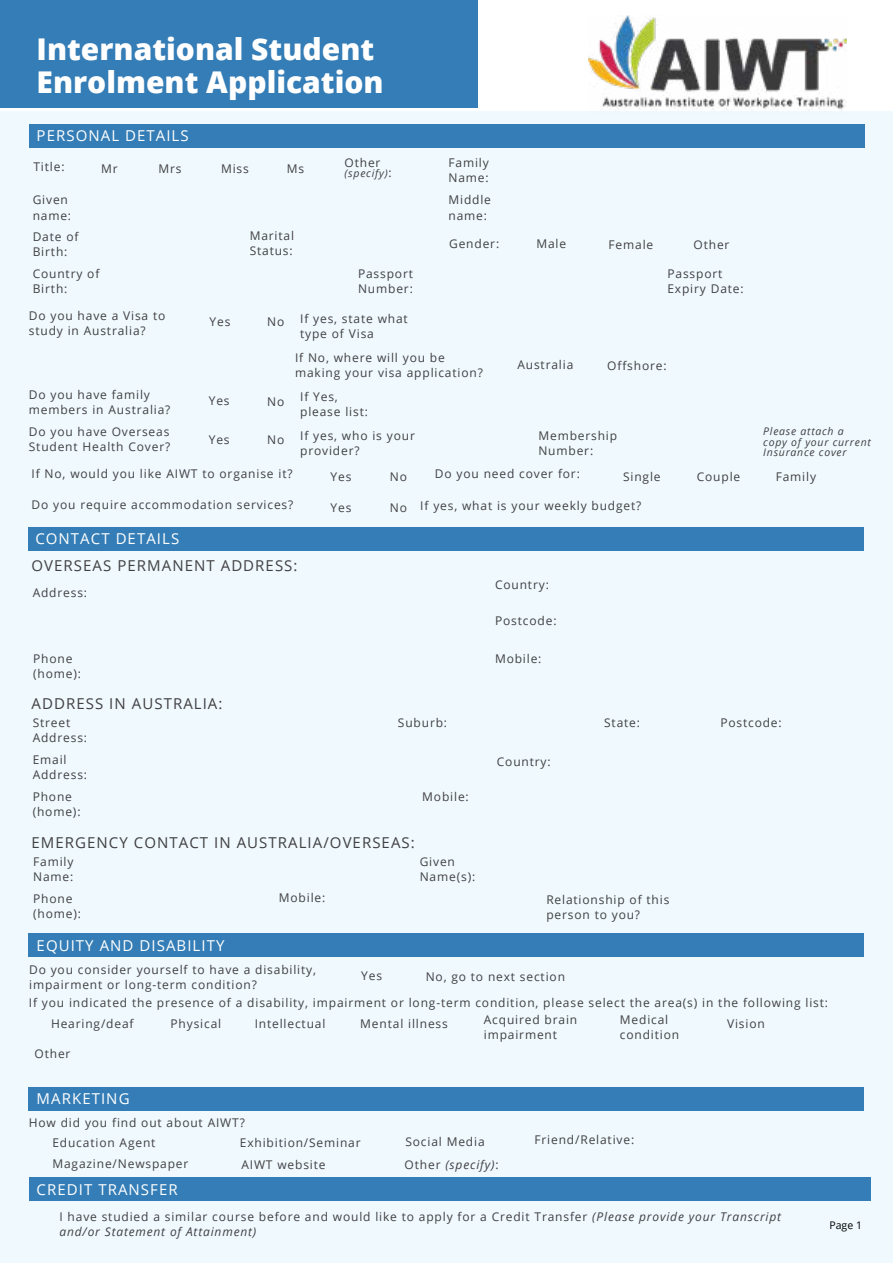
<style>
.page{position:relative;width:893px;height:1263px;background:#fff}
.page>*{position:absolute;margin:0;border:0;box-sizing:border-box;transform-origin:0 0}
.t1{font:800 30px/33px "Open Sans";color:#fff}
.t2{font:15px "Open Sans";letter-spacing:.07em;color:#414042}
.t3{font:15px "Open Sans";letter-spacing:.07em;color:#fff}
.t4{font:12px/15px "Open Sans";letter-spacing:.07em;color:#414042}
.t5{font:italic 12px "Open Sans";letter-spacing:.07em;color:#414042}
.t6{font:italic 10.5px/10.5px "Open Sans";letter-spacing:.07em;color:#414042}
.t7{font:10.5px "Open Sans";color:#000}
.s1{font-style:normal;font-size:12px}
.s2{font-style:normal}
.s3{font-style:italic}
</style>
<div class="page">
<div style="left:0;top:112px;width:893px;height:1151px;background:#eff9fe"></div>
<img style="left:588px;top:16px;width:258px;height:96px">
<div style="left:29px;top:124px;width:835px;height:23px;background:#347db6"></div>
<div style="left:0;top:0;width:477px;height:107px;background:#347db6"></div>
<div style="left:29px;top:527px;width:835px;height:23px;background:#347db6"></div>
<div style="left:29px;top:934px;width:835px;height:23px;background:#347db6"></div>
<div style="left:29px;top:1087px;width:835px;height:24px;background:#347db6"></div>
<div style="left:29px;top:1177px;width:841px;height:24px;background:#347db6"></div>
<h1 class="t1" style="left:37px;top:31px;width:349px">International Student<br>Enrolment Application</h1>
<p class="t3" style="left:37px;top:125px;width:154px">PERSONAL DETAILS</p>
<p class="t4" style="left:33px;top:159px;width:33px">Title:</p>
<p class="t4" style="left:101px;top:161px;width:18px">Mr</p>
<p class="t4" style="left:158px;top:161px;width:25px">Mrs</p>
<p class="t4" style="left:221px;top:161px;width:29px">Miss</p>
<p class="t4" style="left:287px;top:161px;width:19px">Ms</p>
<p class="t4" style="left:33px;top:192px;width:40px">Given name:</p>
<p class="t4" style="left:33px;top:229px;width:47px">Date of<br>Birth:</p>
<p class="t4" style="left:250px;top:228px;width:46px">Marital<br>Status:</p>
<p class="t4" style="left:33px;top:266px;width:68px">Country of<br>Birth:</p>
<p class="t4" style="left:345px;top:155px;width:37px">Other</p>
<p class="t6" style="left:345px;top:168px;width:49px">(specify)<span class="s1">:</span></p>
<p class="t4" style="left:358px;top:265px;width:56px">Passport<br>Number:</p>
<p class="t4" style="left:29px;top:307px;width:138px">Do you have a Visa to study in Australia?</p>
<p class="t4" style="left:267px;top:314px;width:19px">No</p>
<p class="t4" style="left:210px;top:314px;width:22px">Yes</p>
<p class="t4" style="left:300px;top:311px;width:109px">If yes, state what type of Visa</p>
<p class="t4" style="left:448px;top:155px;width:42px">Family<br>Name:</p>
<p class="t4" style="left:448px;top:192px;width:44px">Middle name:</p>
<p class="t4" style="left:449px;top:236px;width:52px">Gender:</p>
<p class="t4" style="left:295px;top:350px;width:189px">If No, where will you be making your visa application?</p>
<p class="t4" style="left:536px;top:236px;width:31px">Male</p>
<p class="t4" style="left:609px;top:237px;width:46px">Female</p>
<p class="t4" style="left:694px;top:237px;width:37px">Other</p>
<p class="t4" style="left:667px;top:265px;width:78px">Passport<br>Expiry Date:</p>
<p class="t4" style="left:517px;top:357px;width:57px">Australia</p>
<p class="t4" style="left:607px;top:357px;width:61px">Offshore:</p>
<p class="t4" style="left:29px;top:386px;width:143px">Do you have family members in Australia?</p>
<p class="t4" style="left:267px;top:393px;width:19px">No</p>
<p class="t4" style="left:300px;top:388px;width:69px">If Yes, please list:</p>
<p class="t4" style="left:300px;top:428px;width:116px">If yes, who is your provider?</p>
<p class="t4" style="left:538px;top:428px;width:80px">Membership<br>Number:</p>
<p class="t6" style="left:763px;top:426px;width:109px">Please attach a<br>copy of your current<br>Insurance cover</p>
<p class="t4" style="left:435px;top:466px;width:146px">Do you need cover for:</p>
<p class="t4" style="left:623px;top:469px;width:39px">Single</p>
<p class="t4" style="left:697px;top:469px;width:45px">Couple</p>
<p class="t4" style="left:776px;top:469px;width:42px">Family</p>
<p class="t4" style="left:209px;top:393px;width:22px">Yes</p>
<p class="t4" style="left:29px;top:423px;width:143px">Do you have Overseas<br>Student Health Cover?</p>
<p class="t4" style="left:267px;top:432px;width:19px">No</p>
<p class="t4" style="left:209px;top:432px;width:22px">Yes</p>
<p class="t4" style="left:32px;top:466px;width:263px">If No, would you like AIWT to organise it?</p>
<p class="t4" style="left:32px;top:497px;width:263px">Do you require accommodation services?</p>
<p class="t4" style="left:420px;top:498px;width:223px">If yes, what is your weekly budget?</p>
<p class="t4" style="left:331px;top:469px;width:22px">Yes</p>
<p class="t4" style="left:331px;top:499px;width:22px">Yes</p>
<p class="t4" style="left:390px;top:469px;width:19px">No</p>
<p class="t4" style="left:390px;top:499px;width:19px">No</p>
<p class="t3" style="left:35px;top:528px;width:145px">CONTACT DETAILS</p>
<p class="t2" style="left:32px;top:556px;width:267px">OVERSEAS PERMANENT ADDRESS:</p>
<p class="t4" style="left:33px;top:585px;width:56px">Address:</p>
<p class="t4" style="left:495px;top:577px;width:55px">Country:</p>
<p class="t4" style="left:495px;top:613px;width:63px">Postcode:</p>
<p class="t4" style="left:33px;top:651px;width:49px">Phone (home):</p>
<p class="t4" style="left:495px;top:651px;width:48px">Mobile:</p>
<p class="t2" style="left:32px;top:693px;width:192px">ADDRESS IN AUSTRALIA:</p>
<p class="t4" style="left:33px;top:715px;width:56px">Street<br>Address:</p>
<p class="t4" style="left:398px;top:715px;width:51px">Suburb:</p>
<p class="t4" style="left:604px;top:715px;width:37px">State:</p>
<p class="t4" style="left:720px;top:715px;width:63px">Postcode:</p>
<p class="t4" style="left:33px;top:752px;width:56px">Email<br>Address:</p>
<p class="t4" style="left:497px;top:754px;width:55px">Country:</p>
<p class="t4" style="left:33px;top:789px;width:49px">Phone (home):</p>
<p class="t4" style="left:422px;top:789px;width:48px">Mobile:</p>
<p class="t2" style="left:32px;top:832px;width:385px">EMERGENCY CONTACT IN AUSTRALIA/OVERSEAS:</p>
<p class="t4" style="left:33px;top:854px;width:42px">Family<br>Name:</p>
<p class="t4" style="left:420px;top:854px;width:57px">Given<br>Name(s):</p>
<p class="t4" style="left:33px;top:891px;width:49px">Phone (home):</p>
<p class="t4" style="left:279px;top:890px;width:48px">Mobile:</p>
<p class="t4" style="left:546px;top:891px;width:125px">Relationship of this person to you?</p>
<p class="t3" style="left:37px;top:935px;width:189px">EQUITY AND DISABILITY</p>
<p class="t4" style="left:29px;top:962px;width:288px">Do you consider yourself to have a disability, impairment or long-term condition?</p>
<p class="t4" style="left:361px;top:968px;width:22px">Yes</p>
<p class="t4" style="left:29px;top:963px;width:801px;line-height:26.2px;text-indent:397px">No, go to next section<br>If you indicated the presence of a disability, impairment or long-term condition, please select the area(s) in the following list:</p>
<p class="t4" style="left:35px;top:1046px;width:37px">Other</p>
<p class="t4" style="left:51px;top:1016px;width:84px">Hearing/deaf</p>
<p class="t4" style="left:171px;top:1016px;width:52px">Physical</p>
<p class="t4" style="left:255px;top:1016px;width:72px">Intellectual</p>
<p class="t4" style="left:360px;top:1016px;width:89px">Mental illness</p>
<p class="t4" style="left:484px;top:1012px;width:95px">Acquired brain impairment</p>
<p class="t4" style="left:620px;top:1011px;width:61px">Medical condition</p>
<p class="t4" style="left:727px;top:1016px;width:39px">Vision</p>
<p class="t3" style="left:37px;top:1089px;width:94px">MARKETING</p>
<p class="t4" style="left:52px;top:1112px;width:194px;line-height:20.1px;text-indent:-24px">How did you find out about AIWT?<br>Education Agent</p>
<p class="t4" style="left:241px;top:1157px;width:86px">AIWT website</p>
<p class="t4" style="left:240px;top:1135px;width:122px">Exhibition/Seminar</p>
<p class="t4" style="left:52px;top:1156px;width:138px">Magazine/Newspaper</p>
<p class="t4" style="left:405px;top:1134px;width:81px">Social Media</p>
<p class="t4" style="left:534px;top:1132px;width:101px">Friend/Relative:</p>
<p class="t5" style="left:405px;top:1156px;width:96px"><span class="s2">Other</span> (specify)<span class="s2">:</span></p>
<p class="t3" style="left:37px;top:1179px;width:143px">CREDIT TRANSFER</p>
<p class="t4" style="left:59px;top:1208px;width:723px">I have studied a similar course before and would like to apply for a Credit Transfer <span class="s3">(Please provide your Transcript and/or Statement of Attainment)</span></p>
<p class="t7" style="left:829px;top:1218px;width:34px">Page 1</p>
</div>
